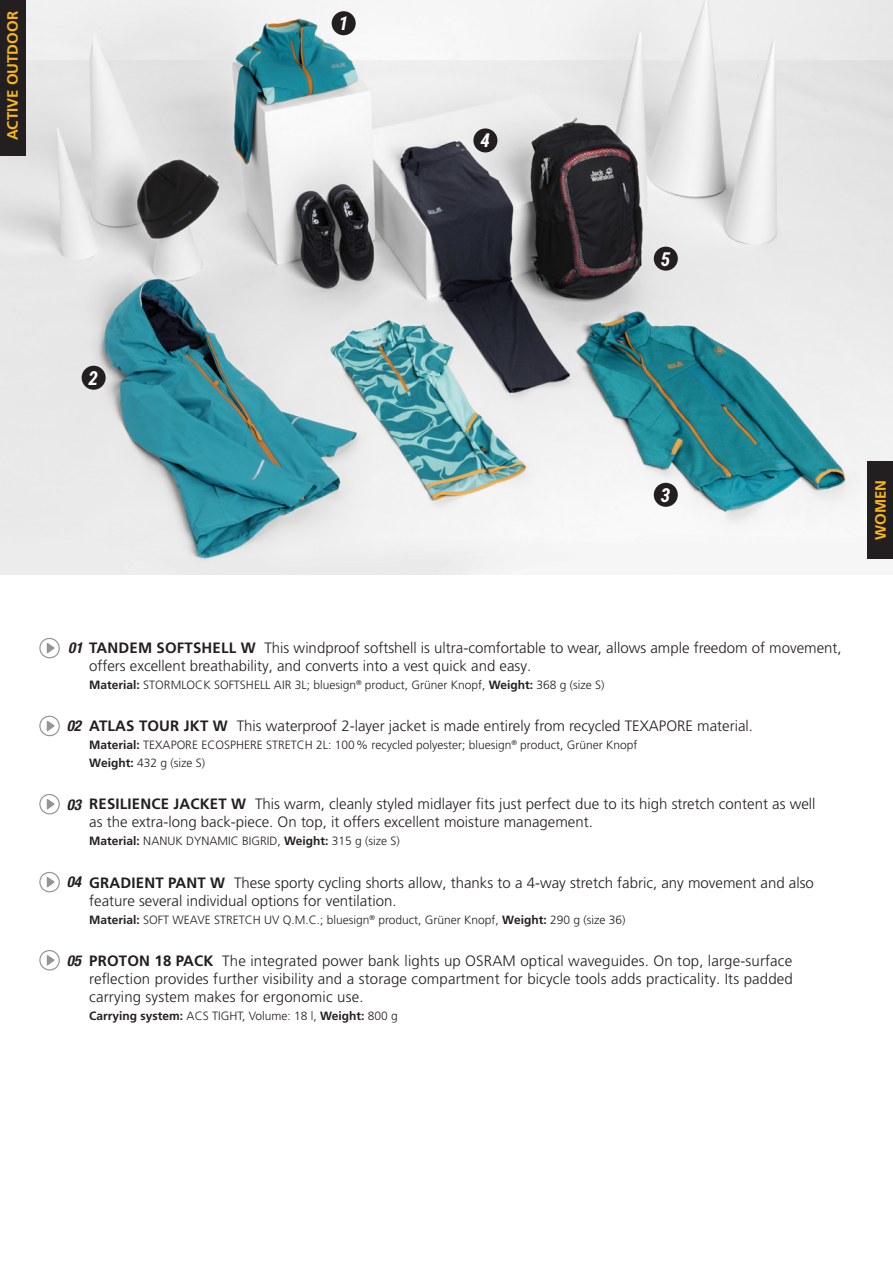
<style>
.page{position:relative;width:893px;height:1263px;background:#fff}
.page>*{position:absolute;margin:0;border:0;box-sizing:border-box;transform-origin:0 0}
.t1{font:italic 700 19.2px "Roboto Condensed";color:#fff}
.t2{font:300 15px/18px "Frutiger LT Pro";color:#231f20}
.t3{font:700 15px "Frutiger LT Pro";color:#fcb814}
.t4{font:italic 700 condensed 15px "Helvetica Neue LT Pro";color:#231f20}
.t5{font:300 12px/18px "Frutiger LT Pro";color:#231f20}
.s1{font-family:"Helvetica Neue LT Pro";font-weight:700;font-style:italic;font-stretch:condensed}
.s2{font-weight:700}
</style>
<div class="page">
<img style="left:0;top:0;width:893px;height:574px">
<div style="left:0;top:0;width:26px;height:156px;background:#231f20"></div>
<div style="left:867px;top:461px;width:26px;height:98px;background:#231f20"></div>
<svg style="left:39px;top:638px;width:21px;height:20px"></svg>
<svg style="left:39px;top:950px;width:21px;height:20px"></svg>
<svg style="left:39px;top:872px;width:21px;height:20px"></svg>
<svg style="left:39px;top:794px;width:21px;height:20px"></svg>
<svg style="left:39px;top:716px;width:21px;height:20px"></svg>
<div style="left:332px;top:11px;width:24px;height:24px;background:#231f20;border-radius:50%"></div>
<div style="left:654px;top:483px;width:24px;height:24px;background:#231f20;border-radius:50%"></div>
<div style="left:82px;top:366px;width:24px;height:24px;background:#231f20;border-radius:50%"></div>
<div style="left:473px;top:128px;width:24px;height:24px;background:#231f20;border-radius:50%"></div>
<div style="left:654px;top:247px;width:24px;height:24px;background:#231f20;border-radius:50%"></div>
<p class="t3" style="left:4px;top:140px;width:131px;rotate:-90deg">ACTIVE OUTDOOR</p>
<p class="t1" style="left:339px;top:10px;width:11px">1</p>
<p class="t1" style="left:480px;top:127px;width:11px">4</p>
<p class="t1" style="left:661px;top:245px;width:11px">5</p>
<p class="t1" style="left:89px;top:364px;width:11px">2</p>
<p class="t1" style="left:661px;top:481px;width:11px">3</p>
<p class="t3" style="left:872px;top:540px;width:61px;rotate:-90deg">woMen</p>
<p class="t2" style="left:89px;top:639px;width:754px;text-indent:-21px"><span class="s1">01</span> <span class="s2">TAN DEM SOFTSHELL W</span> This windproof softshell is ultra-comfortable to wear, allows ample freedom of movement, offers excellent breathability, and converts into a vest quick and easy.</p>
<p class="t5" style="left:89px;top:676px;width:517px"><span class="s2">Material:</span> STORMLOCK SOFTSHELL AIR 3L; bluesign<sup>®</sup> product, Grüner Knopf, <span class="s2">Weight:</span> 368 g (size S)</p>
<p class="t2" style="left:89px;top:717px;width:665px"><span class="s2">ATLAS TOUR JKT W</span> This waterproof 2-layer jacket is made entirely from recycled TEXAPORE material.</p>
<p class="t5" style="left:89px;top:736px;width:550px"><span class="s2">Material:</span> TEXAPORE ECOSPHERE STRETCH 2L: 100% recycled polyester; bluesign<sup>®</sup> product, Grüner Knopf<br><span class="s2">Weight:</span> 432 g (size S)</p>
<p class="t2" style="left:89px;top:795px;width:728px"><span class="s2">RESILIENCE JACKET W</span> This warm, cleanly styled midlayer fits just perfect due to its high stretch content as well as the extra-long back-piece. On top, it offers excellent moisture management.</p>
<p class="t5" style="left:89px;top:832px;width:312px"><span class="s2">Material:</span> NANUK DYNAMIC BIGRID, <span class="s2">Weight:</span> 315 g (size S)</p>
<p class="t2" style="left:89px;top:873px;width:726px"><span class="s2">GRADIENT PANT W</span> These sporty cycling shorts allow, thanks to a 4-way stretch fabric, any movement and also feature several individual options for ventilation.</p>
<p class="t5" style="left:89px;top:910px;width:538px"><span class="s2">Material:</span> SOFT WEAVE STRETCH UV Q.M.C.; bluesign<sup>®</sup> product, Grüner Knopf, <span class="s2">Weight:</span> 290 g (size 36)</p>
<p class="t2" style="left:89px;top:951px;width:705px;text-align:justify"><span class="s2">PROTON 18 PACK</span> The integrated power bank lights up OSRAM optical waveguides. On top, large-surface reflection provides further visibility and a storage compartment for bicycle tools adds practicality. Its padded carrying system makes for ergonomic use.</p>
<p class="t5" style="left:89px;top:1006px;width:310px"><span class="s2">Carrying system:</span> ACS TIGHT, Volume: 18 l, <span class="s2">Weight:</span> 800 g</p>
<p class="t4" style="left:67px;top:717px;width:16px">02</p>
<p class="t4" style="left:67px;top:795px;width:16px">03</p>
<p class="t4" style="left:67px;top:873px;width:16px">04</p>
<p class="t4" style="left:67px;top:951px;width:16px">05</p>
</div>
